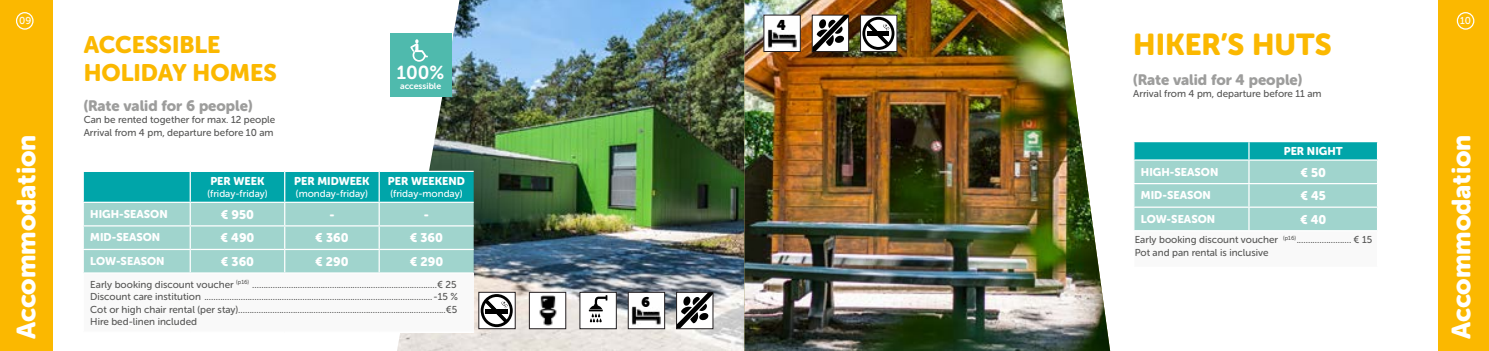
<style>
.page{position:relative;width:1489px;height:351px;background:#fff}
.page>*{position:absolute;margin:0;border:0;box-sizing:border-box;transform-origin:0 0}
.t1{font:30px "Museo Sans Rounded 900";color:#fbb800}
.t2{font:26.25px "Museo Sans Rounded 900";color:#fff}
.t3{font:23.75px/27.5px "Museo Sans Rounded 900";color:#fbb800}
.t4{font:18.75px "Museo Sans Rounded 700";color:#fff}
.t5{font:15px "Museo Sans Rounded 900";color:#9d9d9c}
.t6{font:14px "Museo Sans Rounded";color:#000}
.t7{font:12.5px "Museo Sans Rounded 900";color:#fff}
.t8{font:11.25px "Museo Sans Rounded 900";color:#fff}
.t9{font:10px/12.5px "Museo Sans Rounded 500";color:#575756}
.t10{font:10px "Museo Sans Rounded 500";color:#fff}
.t11{font:8.75px "Museo Sans Rounded 700";color:#fff}
</style>
<div class="page">
<img style="left:397px;top:0;width:347px;height:351px">
<div style="left:83px;top:273px;width:390px;height:59px;background:#f9f9f9"></div>
<svg style="left:83px;top:172px;width:390px;height:100px;background:#73c7c4"></svg>
<hr style="left:379px;top:249px;width:94px;height:1px;background:#fff">
<hr style="left:378px;top:250px;width:2px;height:22px;background:#fff">
<hr style="left:83px;top:172px;width:1px;height:30px;background:#fff">
<hr style="left:379px;top:171px;width:94px;height:1px;background:#fff">
<hr style="left:83px;top:202px;width:107px;height:1px;background:#fff">
<hr style="left:190px;top:202px;width:95px;height:1px;background:#fff">
<hr style="left:285px;top:202px;width:94px;height:1px;background:#fff">
<hr style="left:379px;top:202px;width:94px;height:1px;background:#fff">
<hr style="left:83px;top:273px;width:1px;height:58px;background:#fff">
<hr style="left:379px;top:272px;width:94px;height:1px;background:#fff">
<hr style="left:83px;top:331px;width:107px;height:2px;background:#fff">
<hr style="left:190px;top:331px;width:95px;height:2px;background:#fff">
<hr style="left:285px;top:331px;width:94px;height:2px;background:#fff">
<hr style="left:379px;top:331px;width:94px;height:2px;background:#fff">
<div style="left:529px;top:292px;width:37px;height:37px;background:#fff;border:1px solid #241f21"></div>
<svg style="left:676px;top:328px;width:37px;height:1px"></svg>
<svg style="left:676px;top:292px;width:37px;height:36px"></svg>
<div style="left:579px;top:292px;width:37px;height:37px;background:#fff;border:1px solid #211f21"></div>
<div style="left:628px;top:292px;width:37px;height:37px;background:#fff;border:1px solid #241f21"></div>
<img style="left:631px;top:306px;width:30px;height:19px">
<img style="left:539px;top:295px;width:18px;height:31px">
<svg style="left:588px;top:295px;width:20px;height:27px"></svg>
<div style="left:0;top:0;width:53px;height:351px;background:#fbb800"></div>
<div style="left:16px;top:12px;width:18px;height:18px;border:1px solid #fff;border-radius:50%"></div>
<div style="left:1438px;top:0;width:50px;height:351px;background:#fbb800"></div>
<div style="left:1133px;top:231px;width:244px;height:36px;background:#f9f9f9"></div>
<svg style="left:1133px;top:142px;width:244px;height:88px;background:#86cdc8"></svg>
<hr style="left:1133px;top:231px;width:1px;height:36px;background:#fff">
<hr style="left:1376px;top:231px;width:1px;height:36px;background:#fff">
<img style="left:744px;top:0;width:366px;height:351px">
<div style="left:812px;top:15px;width:36px;height:37px;background:#231f20"></div>
<svg style="left:812px;top:15px;width:36px;height:36px"></svg>
<div style="left:763px;top:15px;width:37px;height:37px;background:#fff;border:1px solid #241f21"></div>
<img style="left:767px;top:29px;width:30px;height:19px">
<div style="left:1456px;top:12px;width:18px;height:18px;border:1px solid #fff;border-radius:50%"></div>
<svg style="left:478px;top:292px;width:37px;height:37px"></svg>
<svg style="left:480px;top:294px;width:32px;height:33px"></svg>
<svg style="left:860px;top:15px;width:37px;height:37px"></svg>
<svg style="left:862px;top:17px;width:32px;height:33px"></svg>
<div style="left:390px;top:33px;width:62px;height:64px;background:#4fbaad"></div>
<svg style="left:410px;top:39px;width:18px;height:23px"></svg>
<p class="t10" style="left:19px;top:15px;width:14px">09</p>
<h2 class="t2" style="left:11px;top:339px;width:206px;rotate:-90deg">Accommodation</h2>
<h3 class="t3" style="left:84px;top:31px;width:195px">ACCESSIBLE<br>HOLIDAY HOMES</h3>
<h3 class="t5" style="left:84px;top:97px;width:170px">(Rate valid for 6 people)</h3>
<p class="t9" style="left:84px;top:114px;width:193px">Can be rented together for max. 12 people<br>Arrival from 4 pm, departure before 10 am</p>
<p class="t8" style="left:210px;top:174px;width:56px">PER WEEK</p>
<p class="t10" style="left:207px;top:188px;width:62px">(friday-friday)</p>
<p class="t8" style="left:294px;top:174px;width:77px">PER MIDWEEK</p>
<p class="t10" style="left:296px;top:188px;width:74px">(monday-friday)</p>
<h3 class="t4" style="left:397px;top:62px;width:49px">100%</h3>
<p class="t11" style="left:400px;top:81px;width:43px">accessible</p>
<p class="t8" style="left:388px;top:174px;width:79px">PER WEEKEND</p>
<p class="t10" style="left:390px;top:188px;width:74px">(friday-monday)</p>
<p class="t8" style="left:90px;top:207px;width:79px">HIGH-SEASON</p>
<p class="t7" style="left:221px;top:207px;width:35px">€ 950</p>
<p class="t7" style="left:329px;top:207px;width:7px">-</p>
<p class="t7" style="left:424px;top:207px;width:7px">-</p>
<p class="t8" style="left:90px;top:231px;width:71px">MID-SEASON</p>
<p class="t7" style="left:220px;top:231px;width:35px">€ 490</p>
<p class="t7" style="left:315px;top:231px;width:35px">€ 360</p>
<p class="t7" style="left:410px;top:231px;width:35px">€ 360</p>
<p class="t8" style="left:90px;top:254px;width:76px">LOW-SEASON</p>
<p class="t7" style="left:221px;top:254px;width:35px">€ 360</p>
<p class="t7" style="left:315px;top:254px;width:35px">€ 290</p>
<p class="t7" style="left:409px;top:254px;width:35px">€ 290</p>
<p class="t9" style="left:90px;top:278px;width:369px">Early booking discount voucher <sup>(p16)</sup> .................................................................................€ 25<br>Discount care institution .................................................................................................... -15 % Cot or high chair rental (per stay)...........................................................................................€5<br>Hire bed-linen included</p>
<h3 class="t6" style="left:641px;top:294px;width:10px">6</h3>
<h3 class="t6" style="left:777px;top:17px;width:10px">4</h3>
<h1 class="t1" style="left:1133px;top:27px;width:200px">HIKER’S HUTS</h1>
<h3 class="t5" style="left:1133px;top:71px;width:170px">(Rate valid for 4 people)</h3>
<p class="t9" style="left:1133px;top:88px;width:190px">Arrival from 4 pm, departure before 11 am</p>
<p class="t8" style="left:1283px;top:145px;width:61px">PER NIGHT</p>
<p class="t8" style="left:1140px;top:165px;width:79px">HIGH-SEASON</p>
<p class="t7" style="left:1300px;top:165px;width:27px">€ 50</p>
<p class="t8" style="left:1140px;top:189px;width:71px">MID-SEASON</p>
<p class="t7" style="left:1300px;top:188px;width:27px">€ 45</p>
<p class="t8" style="left:1140px;top:212px;width:76px">LOW-SEASON</p>
<p class="t7" style="left:1299px;top:212px;width:28px">€ 40</p>
<p class="t9" style="left:1134px;top:234px;width:239px">Early booking discount voucher <sup>(p16)</sup>........................ € 15<br>Pot and pan rental is inclusive</p>
<p class="t10" style="left:1459px;top:15px;width:12px">10</p>
<h2 class="t2" style="left:1446px;top:339px;width:206px;rotate:-90deg">Accommodation</h2>
</div>
